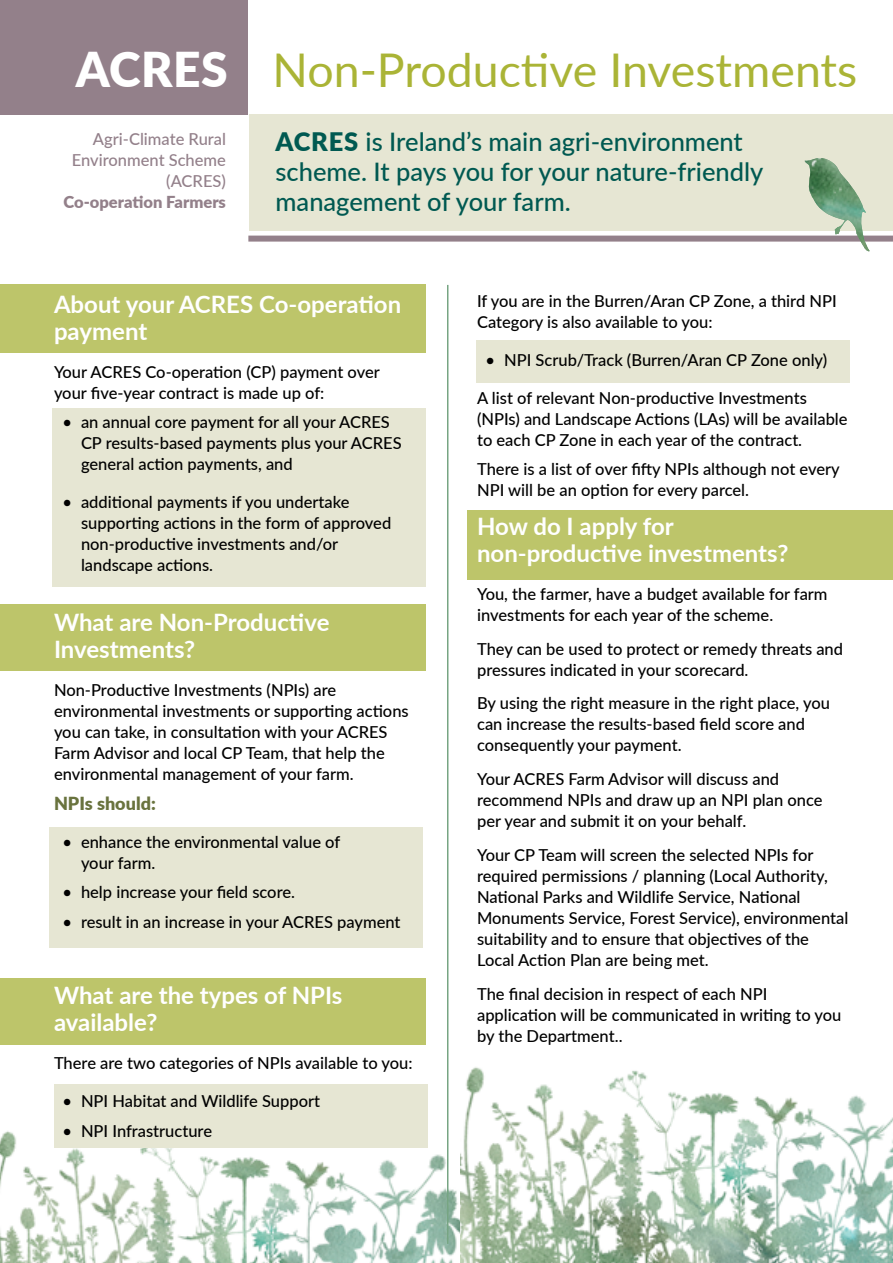
<style>
.page{position:relative;width:893px;height:1263px;background:#fff}
.page>*{position:absolute;margin:0;border:0;box-sizing:border-box;transform-origin:0 0}
.t1{font:46.5px "Lato";color:#aab436}
.t2{font:500 25.5px/30px "Lato";color:#005951}
.t3{font:700 24px/27px "Lato";color:#fff}
.t4{font:900 18px "Lato";color:#69733e}
.t5{font:500 16.5px/21px "Lato";color:#000}
.t6{font:500 16.5px/21px "Lato";color:#93808a;text-align:right}
.t7{font:900 16.5px "Lato";color:#93808a}
.s1{font-weight:900;font-size:48px;color:#fff}
.s2{font-weight:900}
</style>
<div class="page">
<img style="left:0;top:1118px;width:460px;height:145px">
<div style="left:54px;top:1084px;width:373px;height:64px;background:#e6e6d3"></div>
<img style="left:460px;top:1067px;width:433px;height:196px">
<div style="left:0;top:0;width:248px;height:114px;background:#93808a"></div>
<div style="left:249px;top:114px;width:644px;height:117px;background:#e6e6d3"></div>
<div style="left:248px;top:236px;width:645px;height:6px;background:#93808a"></div>
<div style="left:0;top:284px;width:425px;height:68px;background:#bdc56a"></div>
<img style="left:805px;top:158px;width:65px;height:94px">
<div style="left:52px;top:408px;width:373px;height:179px;background:#e6e6d3"></div>
<div style="left:49px;top:827px;width:373px;height:120px;background:#e6e6d3"></div>
<div style="left:476px;top:340px;width:373px;height:43px;background:#e6e6d3"></div>
<div style="left:468px;top:510px;width:425px;height:69px;background:#bdc56a"></div>
<div style="left:0;top:604px;width:425px;height:66px;background:#bdc56a"></div>
<div style="left:0;top:978px;width:425px;height:67px;background:#bdc56a"></div>
<hr style="left:447px;top:285px;width:1px;height:959px;background:#77a583">
<h1 class="t1" style="left:76px;top:37px;width:783px"><span class="s1">ACRES</span> Non-Productive Investments</h1>
<p class="t6" style="left:72px;top:128px;width:156px">Agri-Climate Rural<br>Environment Scheme (ACRES)</p>
<p class="t7" style="left:63px;top:190px;width:164px">Co-operation Farmers</p>
<h2 class="t2" style="left:276px;top:125px;width:489px"><span class="s2">ACRES</span> is Ireland’s main agri-environment scheme. It pays you for your nature-friendly management of your farm.</h2>
<h3 class="t3" style="left:54px;top:289px;width:349px">About your ACRES Co-operation payment</h3>
<p class="t5" style="left:54px;top:361px;width:327px">Your ACRES Co-operation (CP) payment over your five-year contract is made up of:</p>
<p class="t5" style="left:81px;top:411px;width:322px;text-indent:-18px">• an annual core payment for all your ACRES<br>CP results-based payments plus your ACRES general action payments, and</p>
<p class="t5" style="left:81px;top:491px;width:312px;text-indent:-18px">• additional payments if you undertake supporting actions in the form of approved non-productive investments and/or landscape actions.</p>
<h3 class="t3" style="left:54px;top:608px;width:277px">What are Non-Productive<br>Investments?</h3>
<p class="t5" style="left:54px;top:679px;width:356px">Non-Productive Investments (NPIs) are environmental investments or supporting actions you can take, in consultation with your ACRES Farm Advisor and local CP Team, that help the environmental management of your farm.</p>
<p class="t4" style="left:54px;top:789px;width:103px">NPIs should:</p>
<p class="t5" style="left:81px;top:830px;width:261px;text-indent:-18px">• enhance the environmental value of your farm.</p>
<p class="t5" style="left:63px;top:881px;width:234px">• help increase your field score.</p>
<p class="t5" style="left:63px;top:910px;width:339px">• result in an increase in your ACRES payment</p>
<h3 class="t3" style="left:54px;top:981px;width:290px">What are the types of NPIs available?</h3>
<p class="t5" style="left:54px;top:1052px;width:360px">There are two categories of NPIs available to you:</p>
<p class="t5" style="left:62px;top:1090px;width:259px">• NPI Habitat and Wildlife Support</p>
<p class="t5" style="left:62px;top:1120px;width:151px">• NPI Infrastructure</p>
<p class="t5" style="left:477px;top:289px;width:361px">If you are in the Burren/Aran CP Zone, a third NPI<br>Category is also available to you:</p>
<p class="t5" style="left:486px;top:348px;width:343px">• NPI Scrub/Track (Burren/Aran CP Zone only)</p>
<p class="t5" style="left:477px;top:387px;width:372px">A list of relevant Non-productive Investments (NPIs) and Landscape Actions (LAs) will be available to each CP Zone in each year of the contract.</p>
<p class="t5" style="left:477px;top:458px;width:364px">There is a list of over fifty NPIs although not every<br>NPI will be an option for every parcel.</p>
<h3 class="t3" style="left:477px;top:511px;width:313px">How do I apply for non-productive investments?</h3>
<p class="t5" style="left:477px;top:583px;width:352px">You, the farmer, have a budget available for farm investments for each year of the scheme.</p>
<p class="t5" style="left:477px;top:637px;width:367px">They can be used to protect or remedy threats and pressures indicated in your scorecard.</p>
<p class="t5" style="left:477px;top:692px;width:354px">By using the right measure in the right place, you can increase the results-based field score and consequently your payment.</p>
<p class="t5" style="left:477px;top:768px;width:347px">Your ACRES Farm Advisor will discuss and recommend NPIs and draw up an NPI plan once per year and submit it on your behalf.</p>
<p class="t5" style="left:477px;top:844px;width:373px">Your CP Team will screen the selected NPIs for required permissions / planning (Local Authority, National Parks and Wildlife Service, National Monuments Service, Forest Service), environmental suitability and to ensure that objectives of the Local Action Plan are being met.</p>
<p class="t5" style="left:477px;top:982px;width:366px">The final decision in respect of each NPI application will be communicated in writing to you by the Department..</p>
</div>
